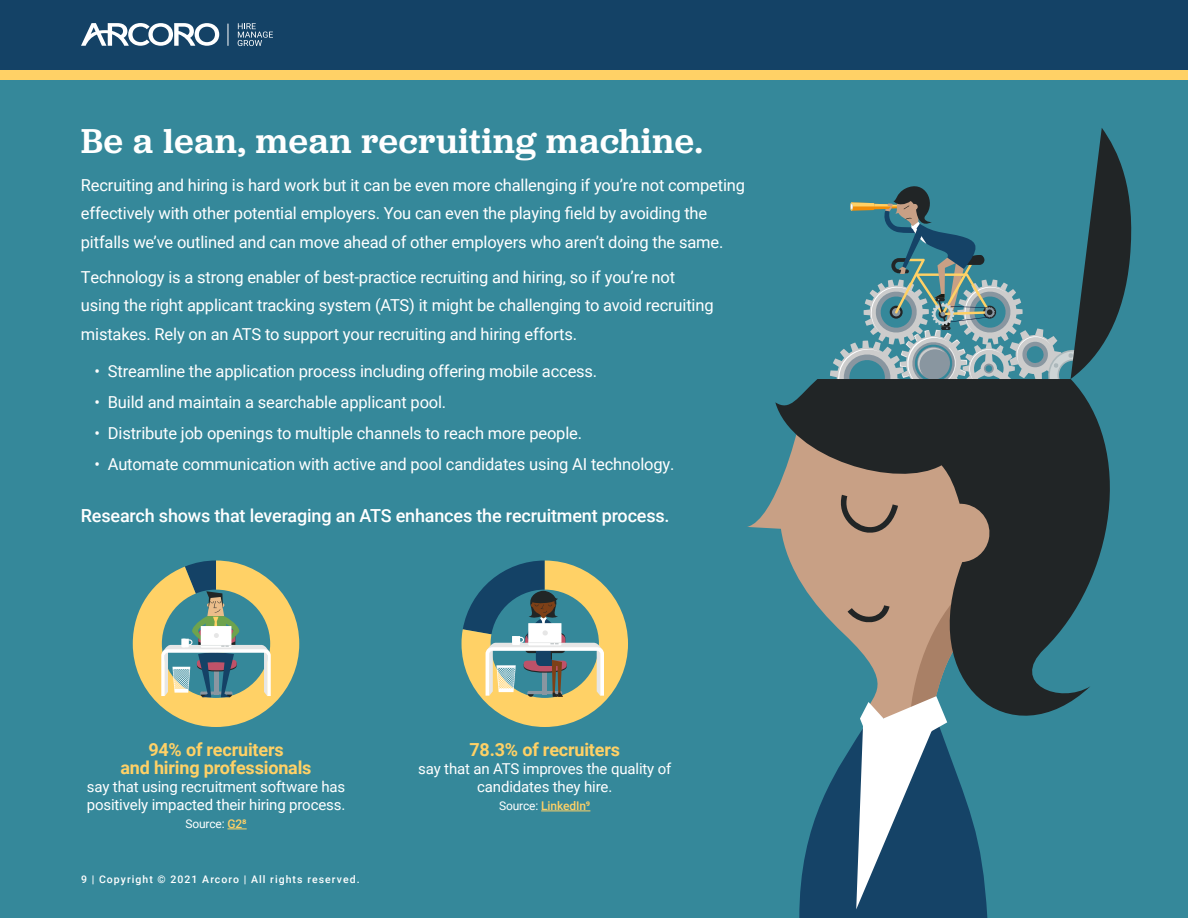
<style>
.page{position:relative;width:1188px;height:918px;background:#35889a}
.page>*{position:absolute;margin:0;border:0;box-sizing:border-box;transform-origin:0 0}
.Blue_Section_Header{font:500 36px "Jubilat";letter-spacing:.025em;color:#fff}
.Body_Style_1{font:500 18px "Roboto";letter-spacing:-.01em;color:#fff}
.t1{font:700 18px/18px "Roboto";letter-spacing:-.01em;color:#ffd166;text-align:center}
.Body_Style_1-2{font:16.5px/28.5px "Roboto";letter-spacing:-.01em;color:#fff}
.Bullet_long_text{font:16.5px "Roboto";letter-spacing:-.01em;color:#fff}
.t2{font:15px/18px "Roboto";letter-spacing:-.01em;color:#fff}
.t3{font:500 12px "Roboto";letter-spacing:-.01em;color:#ffd166}
.t4{font:12px "Roboto";letter-spacing:-.01em;color:#fff}
.t5{font:500 10.5px "Roboto";letter-spacing:.1em;color:#fff}
.s1{font-weight:500;color:#ffd166}
.s2{font-weight:400;color:#fff}
</style>
<div class="page">
<svg style="left:830px;top:128px;width:302px;height:251px"></svg>
<svg style="left:775px;top:379px;width:335px;height:337px;fill:#212526"></svg>
<svg style="left:799px;top:577px;width:209px;height:341px"></svg>
<div style="left:0;top:69px;width:1188px;height:11px;background:#ffd166"></div>
<div style="left:0;top:0;width:1188px;height:69px;background:#144266"></div>
<svg style="left:238px;top:23px;width:35px;height:23px"></svg>
<svg style="left:227px;top:24px;width:1px;height:21px"></svg>
<svg style="left:81px;top:23px;width:138px;height:23px"></svg>
<svg style="left:227px;top:829px;width:20px;height:1px"></svg>
<hr style="left:541px;top:811px;width:49px;height:1px;background:#ffd166">
<svg style="left:462px;top:561px;width:166px;height:166px"></svg>
<svg style="left:133px;top:561px;width:166px;height:166px"></svg>
<p class="Blue_Section_Header" style="left:81px;top:118px;width:623px">Be a lean, mean recruiting machine.</p>
<p class="Body_Style_1-2" style="left:81px;top:170px;width:666px">Recruiting and hiring is hard work but it can be even more challenging if you’re not competing effectively with other potential employers. You can even the playing field by avoiding the pitfalls we’ve outlined and can move ahead of other employers who aren’t doing the same.</p>
<p class="Body_Style_1-2" style="left:81px;top:262px;width:634px">Technology is a strong enabler of best-practice recruiting and hiring, so if you’re not using the right applicant tracking system (ATS) it might be challenging to avoid recruiting mistakes. Rely on an ATS to support your recruiting and hiring efforts.</p>
<p class="Bullet_long_text" style="left:94px;top:360px;width:504px">• Streamline the application process including offering mobile access.</p>
<p class="Bullet_long_text" style="left:94px;top:391px;width:353px">• Build and maintain a searchable applicant pool.</p>
<p class="Bullet_long_text" style="left:94px;top:422px;width:489px">• Distribute job openings to multiple channels to reach more people.</p>
<p class="Bullet_long_text" style="left:94px;top:452px;width:582px">• Automate communication with active and pool candidates using AI technology.</p>
<p class="Body_Style_1" style="left:81px;top:503px;width:590px">Research shows that leveraging an ATS enhances the recruitment process.</p>
<h5 class="t1" style="left:120px;top:740px;width:193px">94% of recruiters<br>and hiring professionals</h5>
<h5 class="t2" style="left:87px;top:777px;width:260px">say that using recruitment software has positively impacted their hiring process.</h5>
<h5 class="t4" style="left:185px;top:815px;width:63px">Source: <span class="s1">G28</span></h5>
<p class="t5" style="left:81px;top:872px;width:280px">9 | Copyright © 2021 Arcoro | All rights reserved.</p>
<h5 class="t1" style="left:469px;top:740px;width:152px">78.3% of recruiters</h5>
<h5 class="t2" style="left:418px;top:759px;width:255px;text-align:center">say that an ATS improves the quality of candidates they hire.</h5>
<h5 class="t3" style="left:499px;top:797px;width:93px"><span class="s2">Source:</span> LinkedIn9</h5>
</div>
